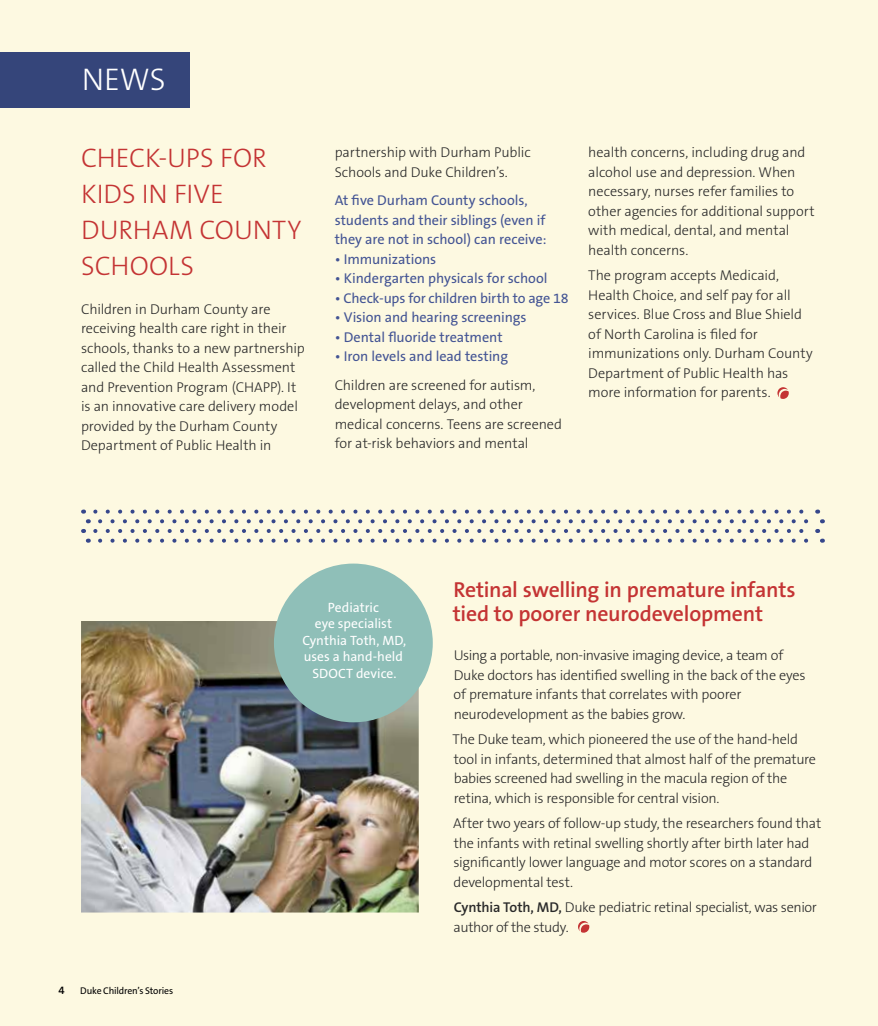
<style>
.page{position:relative;width:878px;height:1026px;background:#fdf9e1}
.page>*{position:absolute;margin:0;border:0;box-sizing:border-box;transform-origin:0 0}
.t1{font:300 31.5px "The Sans B W3";color:#fff}
.t2{font:300 27px/36px "The Sans B W3";color:#c43434}
.t3{font:600 21.75px/24px "The Sans B W6";letter-spacing:-.01em;color:#c43434}
.t4{font:300 14.25px/19.5px "The Sans B W3";letter-spacing:-.015em;color:#292929}
.t5{font:14.25px/19.5px "The Sans B W5 Plain";letter-spacing:-.005em;color:#435494}
.t6{font:13.5px/16.5px "The Sans B W5 Plain";color:#fff;text-align:center}
.t7{font:600 11.25px "The Sans B W6";color:#000}
.t8{font:9.75px "The Sans B W5 Plain";letter-spacing:-.015em;color:#000}
.s1{font-family:"The Sans B W6";font-weight:600}
</style>
<div class="page">
<div style="left:0;top:52px;width:189px;height:56px;background:#35457a"></div>
<svg style="left:777px;top:387px;width:11px;height:12px"></svg>
<svg style="left:578px;top:921px;width:11px;height:12px"></svg>
<svg style="left:83px;top:510px;width:6px;height:13px"></svg>
<svg style="left:95px;top:510px;width:727px;height:13px"></svg>
<svg style="left:95px;top:529px;width:709px;height:4px"></svg>
<svg style="left:100px;top:539px;width:709px;height:4px"></svg>
<img style="left:81px;top:621px;width:337px;height:292px">
<div style="left:274px;top:564px;width:159px;height:158px;background:#8fbfb8;border-radius:50%"></div>
<h1 class="t1" style="left:82px;top:59px;width:85px">NEWS</h1>
<h2 class="t2" style="left:81px;top:140px;width:222px">CHECK-UPS FOR<br>KIDS IN FIVE<br>DURHAM COUNTY<br>SCHOOLS</h2>
<p class="t4" style="left:81px;top:299px;width:225px">Children in Durham County are receiving health care right in their schools, thanks to a new partnership called the Child Health Assessment and Prevention Program (CHAPP). It is an innovative care delivery model provided by the Durham County Department of Public Health in</p>
<p class="t4" style="left:334px;top:143px;width:197px">partnership with Durham Public<br>Schools and Duke Children’s.</p>
<p class="t5" style="left:334px;top:191px;width:213px">At five Durham County schools, students and their siblings (even if they are not in school) can receive:</p>
<p class="t5" style="left:334px;top:249px;width:103px">• Immunizations</p>
<p class="t5" style="left:334px;top:269px;width:214px">• Kindergarten physicals for school</p>
<p class="t5" style="left:334px;top:288px;width:235px">• Check-ups for children birth to age 18</p>
<p class="t5" style="left:334px;top:308px;width:193px">• Vision and hearing screenings</p>
<p class="t5" style="left:334px;top:327px;width:169px">• Dental fluoride treatment</p>
<p class="t5" style="left:334px;top:347px;width:175px">• Iron levels and lead testing</p>
<p class="t4" style="left:334px;top:375px;width:229px">Children are screened for autism, development delays, and other medical concerns. Teens are screened for at-risk behaviors and mental</p>
<p class="t4" style="left:588px;top:143px;width:228px">health concerns, including drug and alcohol use and depression. When necessary, nurses refer families to other agencies for additional support with medical, dental, and mental health concerns.</p>
<p class="t4" style="left:588px;top:266px;width:226px">The program accepts Medicaid,<br>Health Choice, and self pay for all services. Blue Cross and Blue Shield of North Carolina is filed for immunizations only. Durham County<br>Department of Public Health has more information for parents.</p>
<p class="t7" style="left:58px;top:983px;width:8px">4</p>
<p class="t8" style="left:80px;top:984px;width:94px">Duke Children’s Stories</p>
<p class="t6" style="left:302px;top:599px;width:105px">Pediatric<br>eye specialist<br>Cynthia Toth, MD, uses a hand-held<br>SDOCT device.</p>
<h3 class="t3" style="left:453px;top:578px;width:344px">Retinal swelling in premature infants tied to poorer neurodevelopment</h3>
<p class="t4" style="left:453px;top:646px;width:353px">Using a portable, non-invasive imaging device, a team of Duke doctors has identified swelling in the back of the eyes of premature infants that correlates with poorer neurodevelopment as the babies grow.</p>
<p class="t4" style="left:452px;top:730px;width:365px">The Duke team, which pioneered the use of the hand-held tool in infants, determined that almost half of the premature babies screened had swelling in the macula region of the retina, which is responsible for central vision.</p>
<p class="t4" style="left:453px;top:814px;width:369px">After two years of follow-up study, the researchers found that the infants with retinal swelling shortly after birth later had significantly lower language and motor scores on a standard developmental test.</p>
<p class="t4" style="left:453px;top:898px;width:365px"><span class="s1">Cynthia Toth, MD,</span> Duke pediatric retinal specialist, was senior author of the study.</p>
</div>
